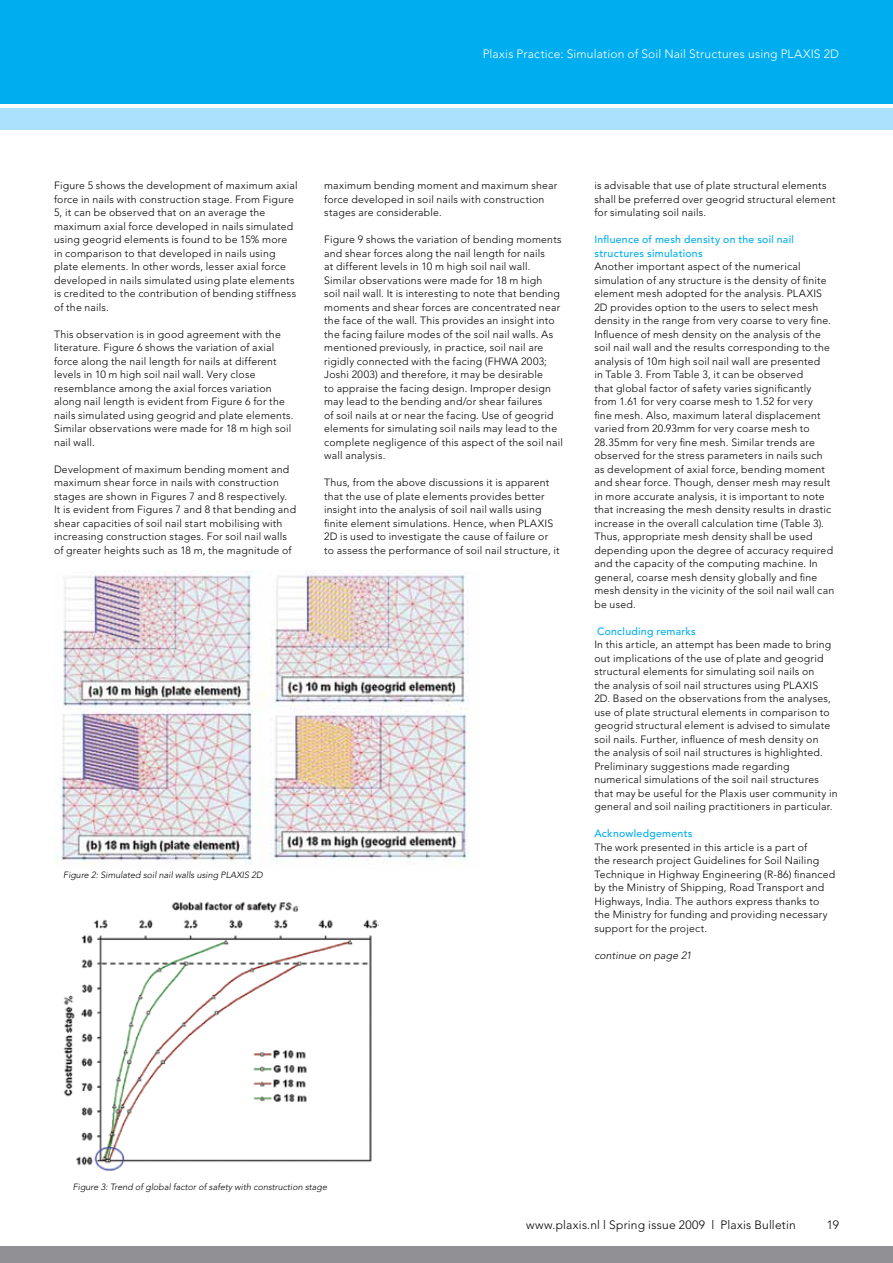
<style>
.page{position:relative;width:893px;height:1263px;background:#fff}
.page>*{position:absolute;margin:0;border:0;box-sizing:border-box;transform-origin:0 0}
.t1{font:300 12px "Avenir LT Std";letter-spacing:.015em;color:#fff}
.t2{font:300 12px "Avenir LT Std";letter-spacing:.015em;color:#000}
.t3{font:300 10.5px/13.5px "Avenir LT Std";letter-spacing:.02em;color:#000}
.t4{font:500 10.5px/13.5px "Avenir LT Std";letter-spacing:.025em;color:#00aeef}
.t5{font:italic 300 10.5px "Avenir LT Std";letter-spacing:.015em;color:#000}
.t6{font:italic 300 9px "Avenir LT Std";color:#000}
</style>
<div class="page">
<div style="left:0;top:1246px;width:893px;height:17px;background:#919195"></div>
<div style="left:0;top:0;width:893px;height:104px;background:#00aeef"></div>
<div style="left:0;top:108px;width:893px;height:21px;background:#abe1fa"></div>
<img style="left:54px;top:570px;width:415px;height:295px">
<img style="left:63px;top:902px;width:315px;height:269px">
<p class="t1" style="left:483px;top:47px;width:358px">Plaxis Practice: Simulation of Soil Nail Structures using PLAXIS 2D</p>
<p class="t3" style="left:54px;top:179px;width:245px">Figure 5 shows the development of maximum axial force in nails with construction stage. From Figure 5, it can be observed that on an average the maximum axial force developed in nails simulated using geogrid elements is found to be 15% more in comparison to that developed in nails using plate elements. In other words, lesser axial force developed in nails simulated using plate elements is credited to the contribution of bending stiffness of the nails.</p>
<p class="t3" style="left:54px;top:327px;width:241px">This observation is in good agreement with the literature. Figure 6 shows the variation of axial force along the nail length for nails at different levels in 10 m high soil nail wall. Very close resemblance among the axial forces variation along nail length is evident from Figure 6 for the nails simulated using geogrid and plate elements.<br>Similar observations were made for 18 m high soil nail wall.</p>
<p class="t3" style="left:54px;top:462px;width:244px">Development of maximum bending moment and maximum shear force in nails with construction stages are shown in Figures 7 and 8 respectively.<br>It is evident from Figures 7 and 8 that bending and shear capacities of soil nail start mobilising with increasing construction stages. For soil nail walls of greater heights such as 18 m, the magnitude of</p>
<p class="t3" style="left:324px;top:179px;width:235px">maximum bending moment and maximum shear force developed in soil nails with construction stages are considerable.</p>
<p class="t3" style="left:324px;top:233px;width:240px">Figure 9 shows the variation of bending moments and shear forces along the nail length for nails<br>at different levels in 10 m high soil nail wall.<br>Similar observations were made for 18 m high<br>soil nail wall. It is interesting to note that bending moments and shear forces are concentrated near the face of the wall. This provides an insight into the facing failure modes of the soil nail walls. As mentioned previously, in practice, soil nail are rigidly connected with the facing (FHWA 2003; Joshi 2003) and therefore, it may be desirable<br>to appraise the facing design. Improper design may lead to the bending and/or shear failures<br>of soil nails at or near the facing. Use of geogrid elements for simulating soil nails may lead to the complete negligence of this aspect of the soil nail wall analysis.</p>
<p class="t3" style="left:324px;top:476px;width:237px">Thus, from the above discussions it is apparent that the use of plate elements provides better insight into the analysis of soil nail walls using finite element simulations. Hence, when PLAXIS 2D is used to investigate the cause of failure or to assess the performance of soil nail structure, it</p>
<p class="t6" style="left:63px;top:869px;width:201px">Figure 2: Simulated soil nail walls using PLAXIS 2D</p>
<p class="t3" style="left:594px;top:179px;width:243px">is advisable that use of plate structural elements shall be preferred over geogrid structural element for simulating soil nails.</p>
<p class="t4" style="left:594px;top:233px;width:201px">Influence of mesh density on the soil nail structures simulations</p>
<p class="t3" style="left:594px;top:260px;width:241px">Another important aspect of the numerical simulation of any structure is the density of finite element mesh adopted for the analysis. PLAXIS 2D provides option to the users to select mesh density in the range from very coarse to very fine.<br>Influence of mesh density on the analysis of the soil nail wall and the results corresponding to the analysis of 10m high soil nail wall are presented<br>in Table 3. From Table 3, it can be observed<br>that global factor of safety varies significantly from 1.61 for very coarse mesh to 1.52 for very<br>fine mesh. Also, maximum lateral displacement varied from 20.93mm for very coarse mesh to 28.35mm for very fine mesh. Similar trends are observed for the stress parameters in nails such as development of axial force, bending moment and shear force. Though, denser mesh may result in more accurate analysis, it is important to note that increasing the mesh density results in drastic increase in the overall calculation time (Table 3).<br>Thus, appropriate mesh density shall be used depending upon the degree of accuracy required and the capacity of the computing machine. In general, coarse mesh density globally and fine mesh density in the vicinity of the soil nail wall can be used.</p>
<p class="t4" style="left:597px;top:625px;width:100px">Concluding remarks</p>
<p class="t3" style="left:594px;top:638px;width:245px">In this article, an attempt has been made to bring out implications of the use of plate and geogrid structural elements for simulating soil nails on<br>the analysis of soil nail structures using PLAXIS<br>2D. Based on the observations from the analyses, use of plate structural elements in comparison to geogrid structural element is advised to simulate soil nails. Further, influence of mesh density on<br>the analysis of soil nail structures is highlighted.<br>Preliminary suggestions made regarding numerical simulations of the soil nail structures that may be useful for the Plaxis user community in general and soil nailing practitioners in particular.</p>
<p class="t4" style="left:594px;top:827px;width:100px">Acknowledgements</p>
<p class="t3" style="left:594px;top:840px;width:242px">The work presented in this article is a part of<br>the research project Guidelines for Soil Nailing Technique in Highway Engineering (R-86) financed by the Ministry of Shipping, Road Transport and Highways, India. The authors express thanks to the Ministry for funding and providing necessary support for the project.</p>
<p class="t5" style="left:594px;top:949px;width:99px">continue on page 21</p>
<p class="t6" style="left:73px;top:1181px;width:256px">Figure 3: Trend of global factor of safety with construction stage</p>
<p class="t2" style="left:526px;top:1217px;width:271px">www.plaxis.nl l Spring issue 2009 l Plaxis Bulletin</p>
<p class="t2" style="left:827px;top:1217px;width:14px">19</p>
</div>
